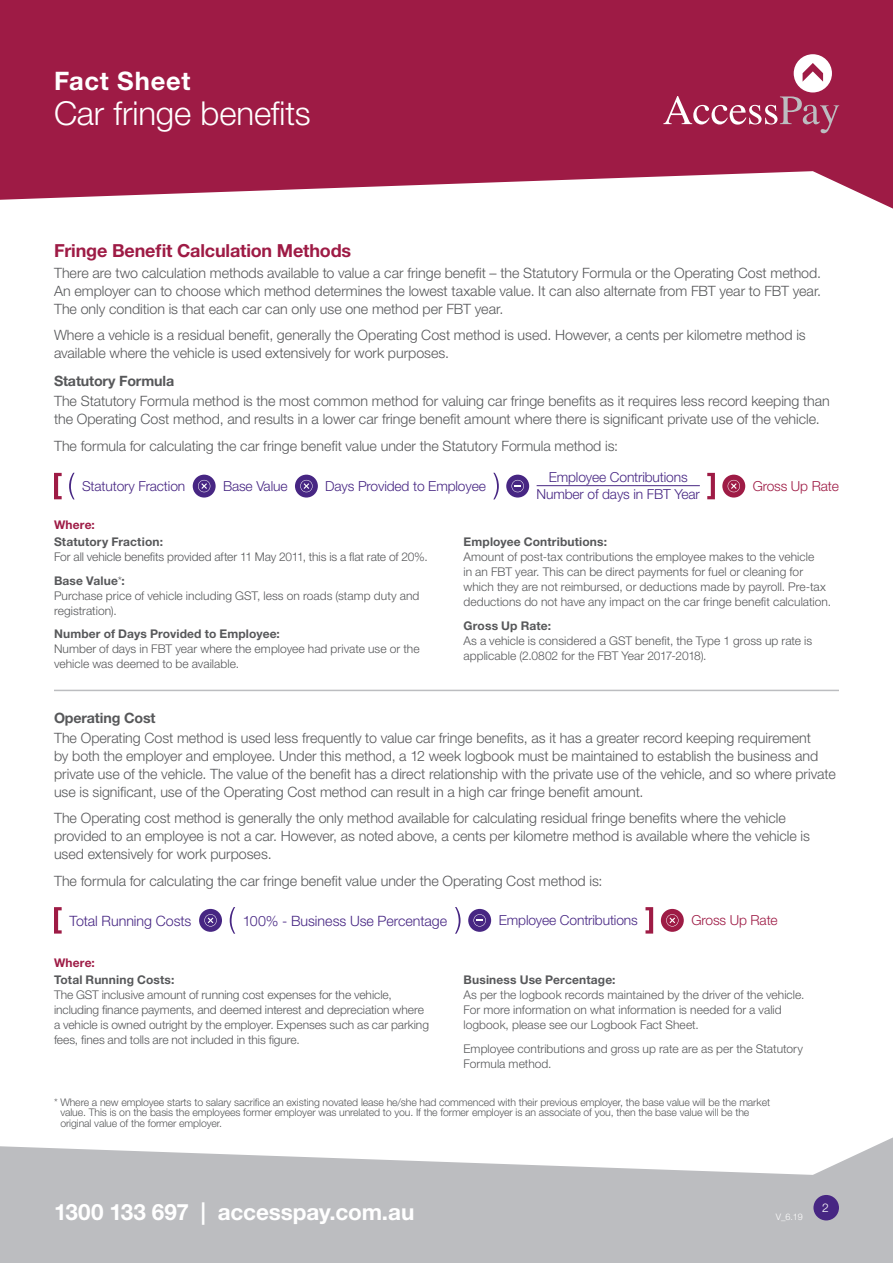
<style>
.page{position:relative;width:893px;height:1263px;background:#fff}
.page>*{position:absolute;margin:0;border:0;box-sizing:border-box;transform-origin:0 0}
.t1{font:300 33px "Helvetica Neue LT Std";letter-spacing:-.005em;color:#fff}
.t2{font:700 25.5px "Helvetica Neue LT Std";letter-spacing:.03em;color:#fff}
.t3{font:700 22.5px "Helvetica Neue LT Std";letter-spacing:-.005em;color:#fff}
.Heading_1{font:700 18px "Helvetica Neue LT Std";letter-spacing:-.01em;color:#9e1b45}
.t4{font:300 14.25px/18px "Helvetica Neue LT Std";color:#57585a}
.t5{font:300 14.25px "Helvetica Neue LT Std";letter-spacing:-.005em;color:#472683}
.t6{font:700 14.25px "Helvetica Neue LT Std";letter-spacing:-.01em;color:#57585a}
.t7{font:300 13.8px "Helvetica Neue LT Std";letter-spacing:-.01em;color:#472683}
.t8{font:300 13.8px "Helvetica Neue LT Std";letter-spacing:-.01em;color:#9e1b45}
.t9{font:300 12px/15px "Helvetica Neue LT Std";color:#57585a}
.t10{font:700 12px "Helvetica Neue LT Std";letter-spacing:.015em;color:#9e1b45}
.t11{font:300 12px "Helvetica Neue LT Std";color:#fff}
.t12{font:300 10.5px/10.5px "Helvetica Neue LT Std";letter-spacing:-.01em;color:#57585a}
.t13{font:300 9px "Helvetica Neue LT Std";color:#fff}
.s1{font-weight:700}
</style>
<div class="page">
<svg style="left:0;top:1137px;width:893px;height:126px;fill:#bcbdc0"></svg>
<svg style="left:0;top:0;width:893px;height:209px;background:#a9365b"></svg>
<svg style="left:663px;top:54px;width:176px;height:79px;background:#ab3d60"></svg>
<div style="left:813px;top:1195px;width:26px;height:25px;background:#472683;border-radius:50%"></div>
<hr style="left:54px;top:690px;width:785px;height:1px;background:#bcbdc0">
<svg style="left:54px;top:473px;width:8px;height:26px"></svg>
<svg style="left:54px;top:907px;width:8px;height:26px"></svg>
<svg style="left:707px;top:473px;width:8px;height:26px"></svg>
<svg style="left:645px;top:907px;width:8px;height:26px"></svg>
<svg style="left:69px;top:473px;width:6px;height:26px"></svg>
<svg style="left:230px;top:907px;width:5px;height:27px"></svg>
<svg style="left:493px;top:473px;width:6px;height:26px"></svg>
<svg style="left:455px;top:907px;width:5px;height:27px"></svg>
<div style="left:193px;top:475px;width:23px;height:22px;background:#472683;border-radius:50%"></div>
<svg style="left:198px;top:480px;width:12px;height:12px"></svg>
<div style="left:199px;top:909px;width:23px;height:23px;background:#472683;border-radius:50%"></div>
<svg style="left:204px;top:914px;width:13px;height:12px"></svg>
<div style="left:295px;top:475px;width:23px;height:22px;background:#472683;border-radius:50%"></div>
<svg style="left:300px;top:480px;width:13px;height:12px"></svg>
<div style="left:722px;top:475px;width:23px;height:22px;background:#9e1b45;border-radius:50%"></div>
<svg style="left:728px;top:480px;width:12px;height:12px"></svg>
<div style="left:661px;top:909px;width:23px;height:23px;background:#9e1b45;border-radius:50%"></div>
<svg style="left:666px;top:914px;width:12px;height:12px"></svg>
<div style="left:506px;top:475px;width:23px;height:22px;background:#472683;border-radius:50%"></div>
<svg style="left:511px;top:480px;width:13px;height:12px"></svg>
<div style="left:468px;top:909px;width:23px;height:23px;background:#472683;border-radius:50%"></div>
<svg style="left:473px;top:914px;width:13px;height:12px"></svg>
<hr style="left:537px;top:485px;width:163px;height:1px;background:#472683">
<p class="t2" style="left:54px;top:65px;width:138px">Fact Sheet</p>
<p class="t1" style="left:54px;top:93px;width:258px">Car fringe benefits</p>
<p class="Heading_1" style="left:54px;top:240px;width:299px">Fringe Benefit Calculation Methods</p>
<p class="t4" style="left:54px;top:263px;width:769px;text-align:justify">There are two calculation methods available to value a car fringe benefit – the Statutory Formula or the Operating Cost method.<br>An employer can to choose which method determines the lowest taxable value. It can also alternate from FBT year to FBT year.<br>The only condition is that each car can only use one method per FBT year.</p>
<p class="t4" style="left:54px;top:326px;width:753px">Where a vehicle is a residual benefit, generally the Operating Cost method is used. However, a cents per kilometre method is available where the vehicle is used extensively for work purposes.</p>
<p class="t6" style="left:54px;top:372px;width:122px">Statutory Formula</p>
<p class="t4" style="left:54px;top:392px;width:777px">The Statutory Formula method is the most common method for valuing car fringe benefits as it requires less record keeping than the Operating Cost method, and results in a lower car fringe benefit amount where there is significant private use of the vehicle.</p>
<p class="t4" style="left:54px;top:436px;width:566px">The formula for calculating the car fringe benefit value under the Statutory Formula method is:</p>
<p class="t7" style="left:82px;top:478px;width:105px">Statutory Fraction</p>
<p class="t7" style="left:223px;top:478px;width:66px">Base Value</p>
<p class="t7" style="left:549px;top:468px;width:140px">Employee Contributions</p>
<p class="t7" style="left:325px;top:478px;width:162px">Days Provided to Employee</p>
<p class="t8" style="left:753px;top:478px;width:88px">Gross Up Rate</p>
<p class="t7" style="left:537px;top:486px;width:165px">Number of days in FBT Year</p>
<p class="t10" style="left:54px;top:517px;width:42px">Where:</p>
<p class="t9" style="left:54px;top:534px;width:375px"><span class="s1">Statutory Fraction:<br></span>For all vehicle benefits provided after 11 May 2011, this is a flat rate of 20%.</p>
<p class="t9" style="left:54px;top:573px;width:367px"><span class="s1">Base Value</span>*<span class="s1">:<br></span>Purchase price of vehicle including GST, less on roads (stamp duty and registration).</p>
<p class="t9" style="left:54px;top:626px;width:367px"><span class="s1">Number of Days Provided to Employee:<br></span>Number of days in FBT year where the employee had private use or the vehicle was deemed to be available.</p>
<p class="t9" style="left:463px;top:534px;width:369px"><span class="s1">Employee Contributions:<br></span>Amount of post-tax contributions the employee makes to the vehicle<br>in an FBT year. This can be direct payments for fuel or cleaning for which they are not reimbursed, or deductions made by payroll. Pre-tax deductions do not have any impact on the car fringe benefit calculation.</p>
<p class="t9" style="left:463px;top:618px;width:350px"><span class="s1">Gross Up Rate:<br></span>As a vehicle is considered a GST benefit, the Type 1 gross up rate is applicable (2.0802 for the FBT Year 2017-2018).</p>
<p class="t6" style="left:54px;top:709px;width:103px">Operating Cost</p>
<p class="t4" style="left:54px;top:728px;width:783px">The Operating Cost method is used less frequently to value car fringe benefits, as it has a greater record keeping requirement<br>by both the employer and employee. Under this method, a 12 week logbook must be maintained to establish the business and private use of the vehicle. The value of the benefit has a direct relationship with the private use of the vehicle, and so where private use is significant, use of the Operating Cost method can result in a high car fringe benefit amount.</p>
<p class="t4" style="left:54px;top:809px;width:757px">The Operating cost method is generally the only method available for calculating residual fringe benefits where the vehicle provided to an employee is not a car. However, as noted above, a cents per kilometre method is available where the vehicle is used extensively for work purposes.</p>
<p class="t4" style="left:54px;top:871px;width:550px">The formula for calculating the car fringe benefit value under the Operating Cost method is:</p>
<p class="t5" style="left:69px;top:912px;width:124px">Total Running Costs</p>
<p class="t5" style="left:243px;top:912px;width:206px">100% - Business Use Percentage</p>
<p class="t10" style="left:54px;top:955px;width:42px">Where:</p>
<p class="t9" style="left:54px;top:972px;width:376px"><span class="s1">Total Running Costs:<br></span>The GST inclusive amount of running cost expenses for the vehicle, including finance payments, and deemed interest and depreciation where a vehicle is owned outright by the employer. Expenses such as car parking fees, fines and tolls are not included in this figure.</p>
<p class="t7" style="left:499px;top:912px;width:140px">Employee Contributions</p>
<p class="t8" style="left:691px;top:912px;width:88px">Gross Up Rate</p>
<p class="t9" style="left:463px;top:972px;width:343px"><span class="s1">Business Use Percentage:<br></span>As per the logbook records maintained by the driver of the vehicle.<br>For more information on what information is needed for a valid logbook, please see our Logbook Fact Sheet.</p>
<p class="t9" style="left:463px;top:1040px;width:341px">Employee contributions and gross up rate are as per the Statutory<br>Formula method.</p>
<p class="t12" style="left:60px;top:1097px;width:711px;text-indent:-6px">* Where a new employee starts to salary sacrifice an existing novated lease he/she had commenced with their previous employer, the base value will be the market value. This is on the basis the employees former employer was unrelated to you. If the former employer is an associate of you, then the base value will be the original value of the former employer.</p>
<p class="t3" style="left:54px;top:1198px;width:362px">1300 133 697 | accesspay.com.au</p>
<p class="t13" style="left:776px;top:1212px;width:28px">V_6.19</p>
<p class="t11" style="left:822px;top:1200px;width:8px">2</p>
</div>
